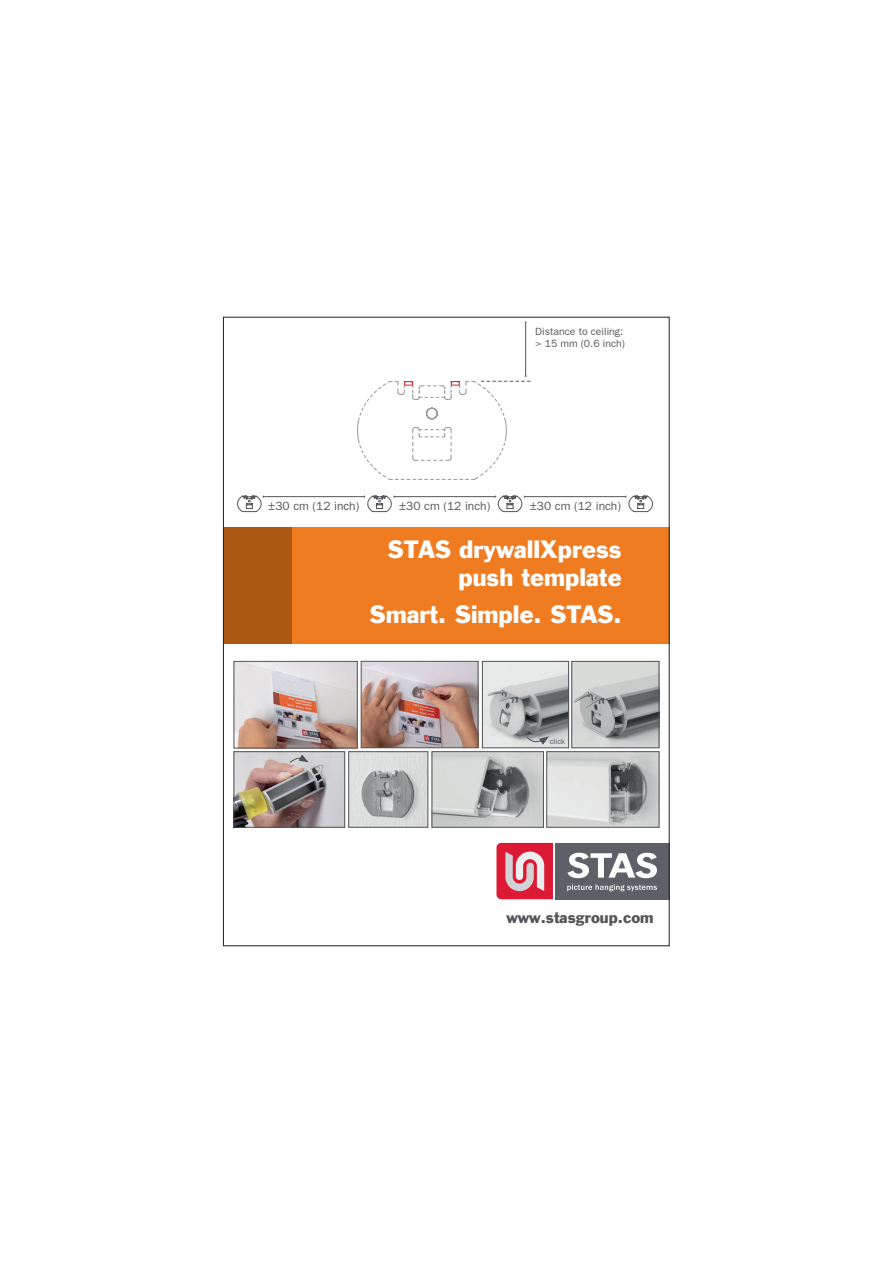
<style>
.page{position:relative;width:893px;height:1263px;background:#fff}
.page>*{position:absolute;margin:0;border:0;box-sizing:border-box;transform-origin:0 0}
.t1{font:22.95px/27.5px "Franklin Gothic";color:#fff;text-align:right}
.t2{font:14.55px "Franklin Gothic";color:#55565a}
.t3{font:12px "ITC Franklin Gothic Std";color:#55565a}
.t4{font:10.5px/12.6px "ITC Franklin Gothic Std";color:#55565a}
.t5{font:7.5px "ITC Franklin Gothic Std";color:#55565a;scale:1.05 1}
</style>
<div class="page">
<div style="left:228px;top:527px;width:441px;height:116px;background:#f07c22"></div>
<div style="left:223px;top:527px;width:69px;height:116px;background:#ad5812"></div>
<hr style="left:525px;top:322px;width:1px;height:54px;background:#55565a">
<svg style="left:357px;top:376px;width:173px;height:104px"></svg>
<hr style="left:263px;top:496px;width:101px;height:1px;background:#55565a">
<svg style="left:237px;top:495px;width:27px;height:18px"></svg>
<hr style="left:394px;top:496px;width:101px;height:1px;background:#55565a">
<svg style="left:364px;top:495px;width:31px;height:18px"></svg>
<div style="left:555px;top:843px;width:115px;height:56px;background:#5d6067"></div>
<svg style="left:567px;top:853px;width:90px;height:25px"></svg>
<svg style="left:496px;top:843px;width:57px;height:56px"></svg>
<svg style="left:567px;top:884px;width:90px;height:7px"></svg>
<hr style="left:525px;top:496px;width:101px;height:1px;background:#55565a">
<svg style="left:495px;top:495px;width:30px;height:18px"></svg>
<svg style="left:626px;top:495px;width:27px;height:18px"></svg>
<img style="left:351px;top:754px;width:75px;height:71px">
<img style="left:434px;top:754px;width:108px;height:71px">
<img style="left:549px;top:754px;width:108px;height:71px">
<img style="left:236px;top:663px;width:119px;height:83px">
<div style="left:234px;top:661px;width:123px;height:87px;border:1px solid #55565a"></div>
<img style="left:363px;top:663px;width:113px;height:83px">
<div style="left:361px;top:661px;width:117px;height:87px;border:1px solid #55565a"></div>
<img style="left:574px;top:663px;width:83px;height:83px">
<div style="left:572px;top:661px;width:87px;height:87px;border:1px solid #4c5157"></div>
<img style="left:484px;top:663px;width:83px;height:83px">
<div style="left:482px;top:661px;width:87px;height:87px;border:1px solid #4c5157"></div>
<svg style="left:526px;top:736px;width:23px;height:9px"></svg>
<img style="left:236px;top:754px;width:107px;height:71px">
<div style="left:234px;top:752px;width:111px;height:75px;border:1px solid #4c5157"></div>
<svg style="left:289px;top:754px;width:20px;height:9px"></svg>
<p class="t4" style="left:535px;top:325px;width:91px">Distance to ceiling: &gt; 15 mm (0.6 inch)</p>
<p class="t3" style="left:268px;top:499px;width:93px">±30 cm (12 inch)</p>
<p class="t3" style="left:399px;top:499px;width:93px">±30 cm (12 inch)</p>
<p class="t3" style="left:530px;top:499px;width:93px">±30 cm (12 inch)</p>
<p class="t1" style="left:388px;top:536px;width:236px">STAS drywallXpress push template</p>
<p class="t1" style="left:369px;top:602px;width:254px">Smart. Simple. STAS.</p>
<p class="t5" style="left:550px;top:737px;width:16px">click</p>
<p class="t2" style="left:506px;top:908px;width:149px">www.stasgroup.com</p>
</div>
